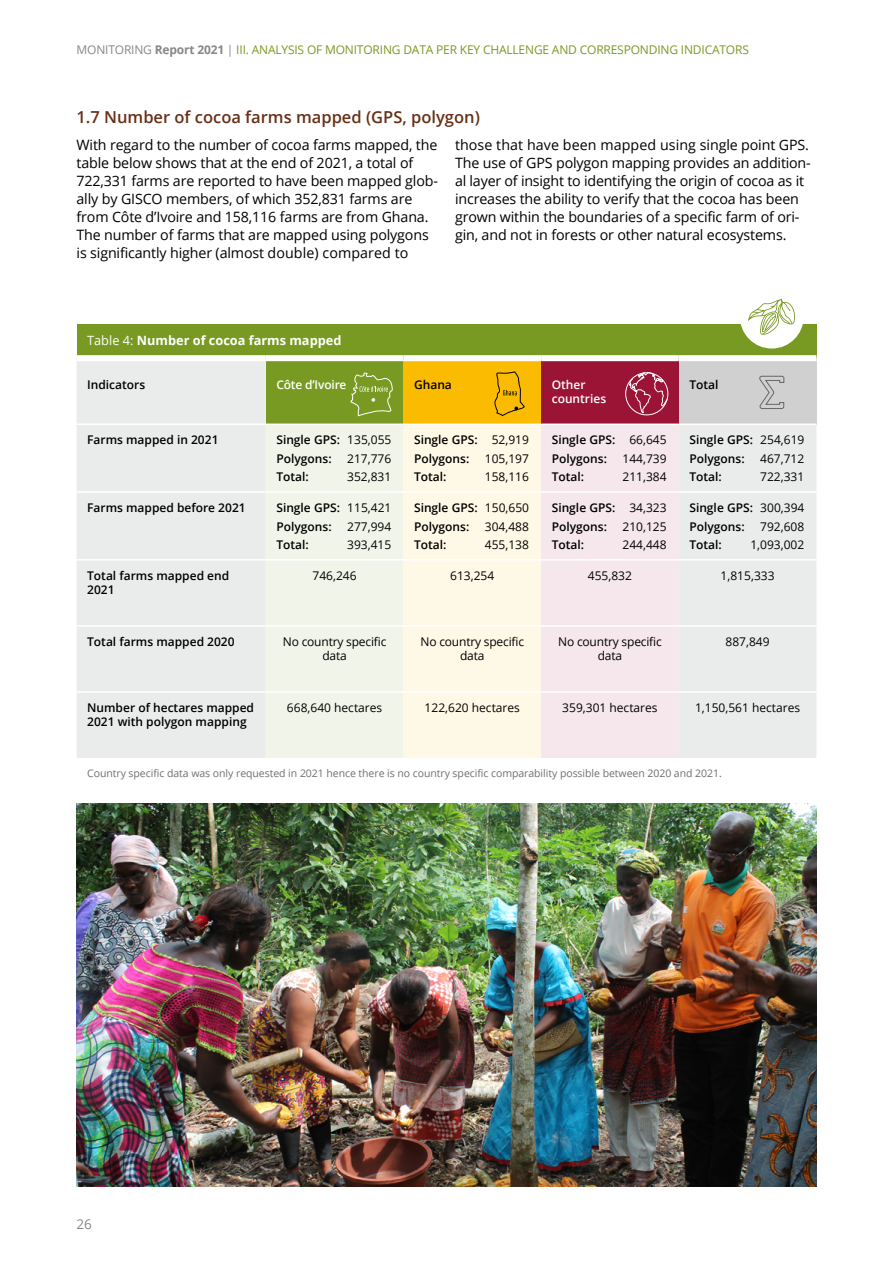
<style>
.page{position:relative;width:893px;height:1263px;background:#fff}
.page>*{position:absolute;margin:0;border:0;box-sizing:border-box;transform-origin:0 0}
.Head__2{font:600 16.5px "Open Sans";color:#673016}
.Copy{font:14.25px/18px "Open Sans";letter-spacing:-.01em;color:#000}
.t1{font:13.5px "Open Sans";color:#878787}
.TAB_Kopf_fett{font:700 12.75px "Open Sans";color:#fff}
.TAB_Copy{font:12px/14.4px "Open Sans";color:#000;text-align:center}
.TAB_Copy-2{font:600 12px "Open Sans";color:#000}
.TAB_Copy_fett{font:600 12px/14.4px "Open Sans";color:#000}
.t2{font:12px "Open Sans";letter-spacing:-.015em;color:#789922}
.TAB_Copy_fett-2{font:600 12px/14.4px "Open Sans";color:#fff}
.Grafik_Disclaimer{font:10.5px "Open Sans";letter-spacing:-.005em;color:#706f6f}
.s1{color:#878787}
.s2{font-weight:700;color:#878787}
.s3{font-weight:400}
</style>
<div class="page">
<img style="left:77px;top:804px;width:739px;height:382px">
<div style="left:77px;top:324px;width:739px;height:34px;background:#789922"></div>
<div style="left:77px;top:361px;width:739px;height:397px;background:#eaecec"></div>
<div style="left:266px;top:358px;width:137px;height:66px;background:#789922"></div>
<div style="left:403px;top:358px;width:138px;height:66px;background:#fabb00"></div>
<div style="left:541px;top:358px;width:138px;height:66px;background:#9b1335"></div>
<div style="left:679px;top:358px;width:137px;height:66px;background:#d0d0d0"></div>
<div style="left:266px;top:425px;width:137px;height:333px;background:#f1f5e9"></div>
<div style="left:403px;top:425px;width:138px;height:333px;background:#fef8e6"></div>
<div style="left:541px;top:425px;width:138px;height:333px;background:#f5e7eb"></div>
<div style="left:77px;top:355px;width:189px;height:6px;background:#fff"></div>
<div style="left:266px;top:355px;width:137px;height:6px;background:#fff"></div>
<div style="left:403px;top:355px;width:138px;height:6px;background:#fff"></div>
<div style="left:541px;top:355px;width:138px;height:6px;background:#fff"></div>
<div style="left:679px;top:355px;width:137px;height:6px;background:#fff"></div>
<hr style="left:77px;top:423px;width:189px;height:2px;background:#fff">
<hr style="left:266px;top:423px;width:137px;height:2px;background:#fff">
<hr style="left:403px;top:423px;width:138px;height:2px;background:#fff">
<hr style="left:541px;top:423px;width:138px;height:2px;background:#fff">
<hr style="left:679px;top:423px;width:137px;height:2px;background:#fff">
<hr style="left:77px;top:491px;width:189px;height:2px;background:#fff">
<hr style="left:266px;top:491px;width:137px;height:2px;background:#fff">
<hr style="left:403px;top:491px;width:138px;height:2px;background:#fff">
<hr style="left:541px;top:491px;width:138px;height:2px;background:#fff">
<hr style="left:679px;top:491px;width:137px;height:2px;background:#fff">
<hr style="left:77px;top:559px;width:189px;height:1px;background:#fff">
<hr style="left:266px;top:559px;width:137px;height:1px;background:#fff">
<hr style="left:403px;top:559px;width:138px;height:1px;background:#fff">
<hr style="left:541px;top:559px;width:138px;height:1px;background:#fff">
<hr style="left:679px;top:559px;width:137px;height:1px;background:#fff">
<hr style="left:77px;top:625px;width:189px;height:2px;background:#fff">
<hr style="left:266px;top:625px;width:137px;height:2px;background:#fff">
<hr style="left:403px;top:625px;width:138px;height:2px;background:#fff">
<hr style="left:541px;top:625px;width:138px;height:2px;background:#fff">
<hr style="left:679px;top:625px;width:137px;height:2px;background:#fff">
<hr style="left:77px;top:691px;width:189px;height:2px;background:#fff">
<hr style="left:266px;top:691px;width:137px;height:2px;background:#fff">
<hr style="left:403px;top:691px;width:138px;height:2px;background:#fff">
<hr style="left:541px;top:691px;width:138px;height:2px;background:#fff">
<hr style="left:679px;top:691px;width:137px;height:2px;background:#fff">
<div style="left:740px;top:285px;width:64px;height:63px;background:#fff;border-radius:50%"></div>
<svg style="left:748px;top:299px;width:47px;height:36px"></svg>
<svg style="left:350px;top:372px;width:43px;height:45px"></svg>
<svg style="left:494px;top:371px;width:31px;height:45px"></svg>
<div style="left:625px;top:372px;width:43px;height:43px;border:1px solid #fff;border-radius:50%"></div>
<svg style="left:628px;top:372px;width:40px;height:41px"></svg>
<svg style="left:759px;top:375px;width:26px;height:34px"></svg>
<p class="t2" style="left:77px;top:41px;width:674px"><span class="s1">MONITORING</span> <span class="s2">Report 2021</span> <span class="s1">|</span> III. ANALYSIS OF MONITORING DATA PER KEY CHALLENGE AND CORRESPONDING INDICATORS</p>
<p class="Head__2" style="left:77px;top:106px;width:405px">1.7 Number of cocoa farms mapped (GPS, polygon)</p>
<p class="Copy" style="left:77px;top:135px;width:363px">With regard to the number of cocoa farms mapped, the table below shows that at the end of 2021, a total of 722,331 farms are reported to have been mapped glob&shy;ally by GISCO members, of which 352,831 farms are from Côte d’Ivoire and 158,116 farms are from Ghana.<br>The number of farms that are mapped using polygons is significantly higher (almost double) compared to</p>
<p class="Copy" style="left:455px;top:135px;width:357px">those that have been mapped using single point GPS.<br>The use of GPS polygon mapping provides an addition&shy;al layer of insight to identifying the origin of cocoa as it increases the ability to verify that the cocoa has been grown within the boundaries of a specific farm of ori&shy;gin, and not in forests or other natural ecosystems.</p>
<p class="TAB_Kopf_fett" style="left:87px;top:331px;width:256px"><span class="s3">Table 4:</span> Number of cocoa farms mapped</p>
<p class="TAB_Copy_fett" style="left:87px;top:377px;width:60px">Indicators</p>
<p class="TAB_Copy_fett-2" style="left:276px;top:377px;width:72px">Côte d’Ivoire</p>
<p class="TAB_Copy_fett" style="left:414px;top:377px;width:39px">Ghana</p>
<p class="TAB_Copy_fett-2" style="left:552px;top:377px;width:56px">Other countries</p>
<p class="TAB_Copy_fett" style="left:689px;top:377px;width:31px">Total</p>
<p class="TAB_Copy_fett" style="left:87px;top:432px;width:133px">Farms mapped in 2021</p>
<p class="TAB_Copy-2" style="left:276px;top:431px;width:117px">Single GPS: <span class="s3">135,055</span></p>
<p class="TAB_Copy-2" style="left:276px;top:450px;width:57px">Polygons:</p>
<p class="TAB_Copy" style="left:347px;top:451px;width:46px">217,776</p>
<p class="TAB_Copy-2" style="left:276px;top:469px;width:34px">Total:</p>
<p class="TAB_Copy" style="left:347px;top:469px;width:46px">352,831</p>
<p class="TAB_Copy-2" style="left:414px;top:431px;width:116px">Single GPS: <span class="s3">52,919</span></p>
<p class="TAB_Copy-2" style="left:414px;top:450px;width:57px">Polygons:</p>
<p class="TAB_Copy" style="left:485px;top:451px;width:46px">105,197</p>
<p class="TAB_Copy-2" style="left:414px;top:469px;width:34px">Total:</p>
<p class="TAB_Copy" style="left:485px;top:469px;width:46px">158,116</p>
<p class="TAB_Copy-2" style="left:552px;top:431px;width:116px">Single GPS: <span class="s3">66,645</span></p>
<p class="TAB_Copy-2" style="left:552px;top:450px;width:57px">Polygons:</p>
<p class="TAB_Copy" style="left:623px;top:451px;width:46px">144,739</p>
<p class="TAB_Copy-2" style="left:552px;top:469px;width:34px">Total:</p>
<p class="TAB_Copy" style="left:623px;top:469px;width:46px">211,384</p>
<p class="TAB_Copy-2" style="left:689px;top:431px;width:117px">Single GPS: <span class="s3">254,619</span></p>
<p class="TAB_Copy-2" style="left:689px;top:450px;width:57px">Polygons:</p>
<p class="TAB_Copy" style="left:760px;top:451px;width:46px">467,712</p>
<p class="TAB_Copy-2" style="left:689px;top:469px;width:34px">Total:</p>
<p class="TAB_Copy" style="left:760px;top:469px;width:46px">722,331</p>
<p class="TAB_Copy_fett" style="left:87px;top:500px;width:160px">Farms mapped before 2021</p>
<p class="TAB_Copy-2" style="left:276px;top:499px;width:117px">Single GPS: <span class="s3">115,421</span></p>
<p class="TAB_Copy-2" style="left:276px;top:518px;width:57px">Polygons:</p>
<p class="TAB_Copy" style="left:347px;top:519px;width:46px">277,994</p>
<p class="TAB_Copy-2" style="left:276px;top:537px;width:34px">Total:</p>
<p class="TAB_Copy" style="left:347px;top:537px;width:46px">393,415</p>
<p class="TAB_Copy-2" style="left:414px;top:499px;width:117px">Single GPS: <span class="s3">150,650</span></p>
<p class="TAB_Copy-2" style="left:414px;top:518px;width:57px">Polygons:</p>
<p class="TAB_Copy" style="left:485px;top:519px;width:46px">304,488</p>
<p class="TAB_Copy-2" style="left:414px;top:537px;width:34px">Total:</p>
<p class="TAB_Copy" style="left:485px;top:537px;width:46px">455,138</p>
<p class="TAB_Copy-2" style="left:552px;top:499px;width:116px">Single GPS: <span class="s3">34,323</span></p>
<p class="TAB_Copy-2" style="left:552px;top:518px;width:57px">Polygons:</p>
<p class="TAB_Copy" style="left:623px;top:519px;width:46px">210,125</p>
<p class="TAB_Copy-2" style="left:552px;top:537px;width:34px">Total:</p>
<p class="TAB_Copy" style="left:623px;top:537px;width:46px">244,448</p>
<p class="TAB_Copy-2" style="left:689px;top:499px;width:117px">Single GPS: <span class="s3">300,394</span></p>
<p class="TAB_Copy-2" style="left:689px;top:518px;width:57px">Polygons:</p>
<p class="TAB_Copy" style="left:760px;top:519px;width:46px">792,608</p>
<p class="TAB_Copy-2" style="left:689px;top:537px;width:34px">Total:</p>
<p class="TAB_Copy" style="left:750px;top:537px;width:55px">1,093,002</p>
<p class="TAB_Copy_fett" style="left:87px;top:568px;width:144px">Total farms mapped end<br>2021</p>
<p class="TAB_Copy" style="left:313px;top:568px;width:46px">746,246</p>
<p class="TAB_Copy" style="left:450px;top:568px;width:46px">613,254</p>
<p class="TAB_Copy" style="left:588px;top:568px;width:46px">455,832</p>
<p class="TAB_Copy" style="left:721px;top:568px;width:55px">1,815,333</p>
<p class="TAB_Copy_fett" style="left:87px;top:634px;width:149px">Total farms mapped 2020</p>
<p class="TAB_Copy" style="left:283px;top:634px;width:105px">No country specific data</p>
<p class="TAB_Copy" style="left:420px;top:634px;width:105px">No country specific data</p>
<p class="TAB_Copy" style="left:558px;top:634px;width:105px">No country specific data</p>
<p class="TAB_Copy" style="left:725px;top:634px;width:46px">887,849</p>
<p class="TAB_Copy_fett" style="left:87px;top:700px;width:168px">Number of hectares mapped<br>2021 with polygon mapping</p>
<p class="TAB_Copy" style="left:287px;top:700px;width:97px">668,640 hectares</p>
<p class="TAB_Copy" style="left:425px;top:700px;width:97px">122,620 hectares</p>
<p class="TAB_Copy" style="left:562px;top:700px;width:97px">359,301 hectares</p>
<p class="TAB_Copy" style="left:695px;top:700px;width:107px">1,150,561 hectares</p>
<p class="Grafik_Disclaimer" style="left:87px;top:766px;width:636px">Country specific data was only requested in 2021 hence there is no country specific comparability possible between 2020 and 2021.</p>
<p class="t1" style="left:77px;top:1214px;width:17px">26</p>
</div>
